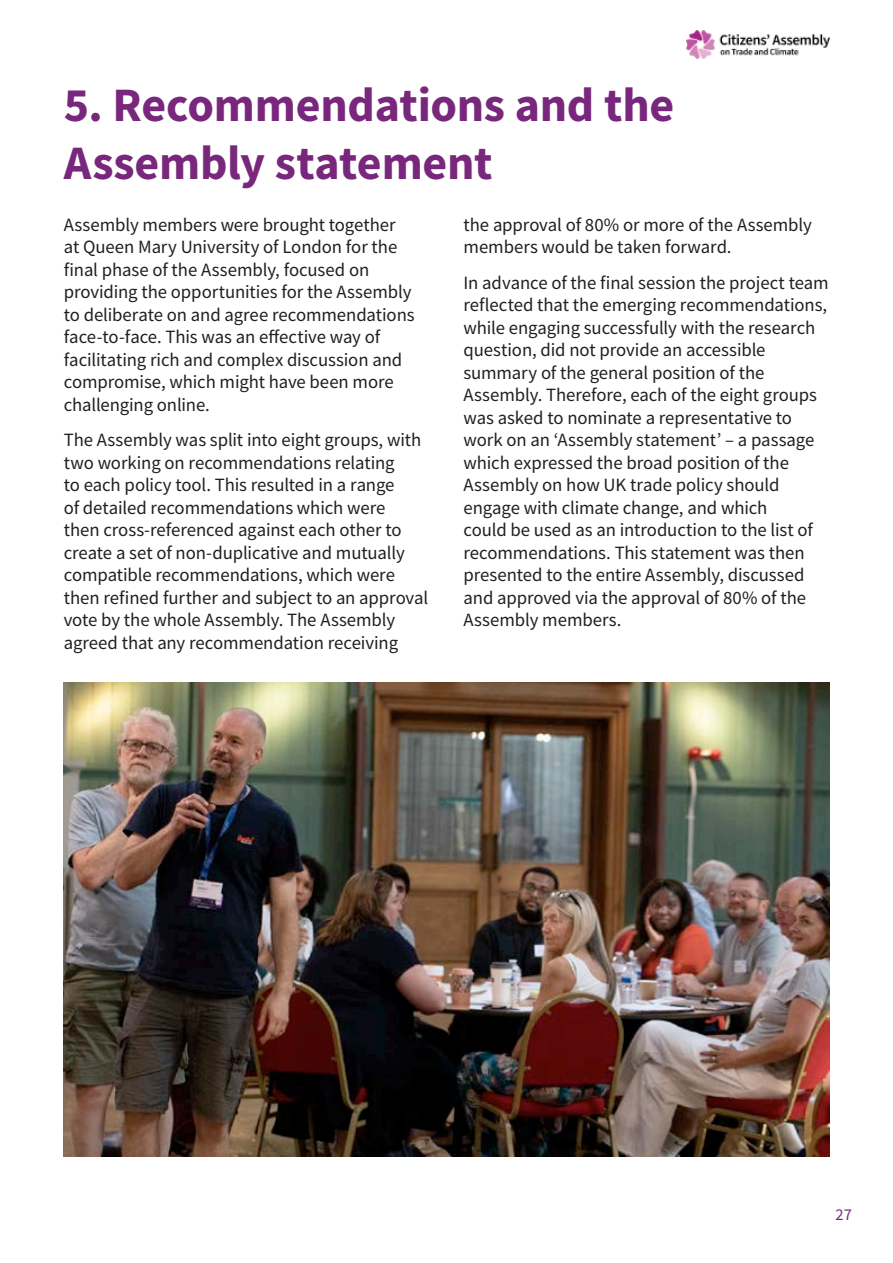
<style>
.page{position:relative;width:893px;height:1263px;background:#fff}
.page>*{position:absolute;margin:0;border:0;box-sizing:border-box;transform-origin:0 0}
.t1{font:700 48px/57.6px "Source Sans Pro";letter-spacing:-.005em;color:#78277c}
.t2{font:18.75px/22.5px "Source Sans Pro";letter-spacing:-.005em;color:#231f20}
.t3{font:16.5px "Source Sans Pro";color:#78277c}
</style>
<div class="page">
<img style="left:686px;top:30px;width:143px;height:29px">
<img style="left:64px;top:682px;width:765px;height:475px">
<h1 class="t1" style="left:64px;top:76px;width:612px">5. Recommendations and the<br>Assembly statement</h1>
<p class="t2" style="left:64px;top:213px;width:352px">Assembly members were brought together at Queen Mary University of London for the final phase of the Assembly, focused on providing the opportunities for the Assembly to deliberate on and agree recommendations face-to-face. This was an effective way of facilitating rich and complex discussion and compromise, which might have been more challenging online.</p>
<p class="t2" style="left:64px;top:429px;width:366px">The Assembly was split into eight groups, with two working on recommendations relating<br>to each policy tool. This resulted in a range<br>of detailed recommendations which were<br>then cross-referenced against each other to create a set of non-duplicative and mutually compatible recommendations, which were then refined further and subject to an approval vote by the whole Assembly. The Assembly agreed that any recommendation receiving</p>
<p class="t2" style="left:463px;top:213px;width:350px">the approval of 80% or more of the Assembly members would be taken forward.</p>
<p class="t2" style="left:463px;top:271px;width:367px">In advance of the final session the project team reflected that the emerging recommendations, while engaging successfully with the research question, did not provide an accessible summary of the general position of the Assembly. Therefore, each of the eight groups was asked to nominate a representative to work on an ‘Assembly statement’ – a passage which expressed the broad position of the Assembly on how UK trade policy should engage with climate change, and which<br>could be used as an introduction to the list of recommendations. This statement was then presented to the entire Assembly, discussed and approved via the approval of 80% of the Assembly members.</p>
<p class="t3" style="left:835px;top:1204px;width:18px">27</p>
</div>
